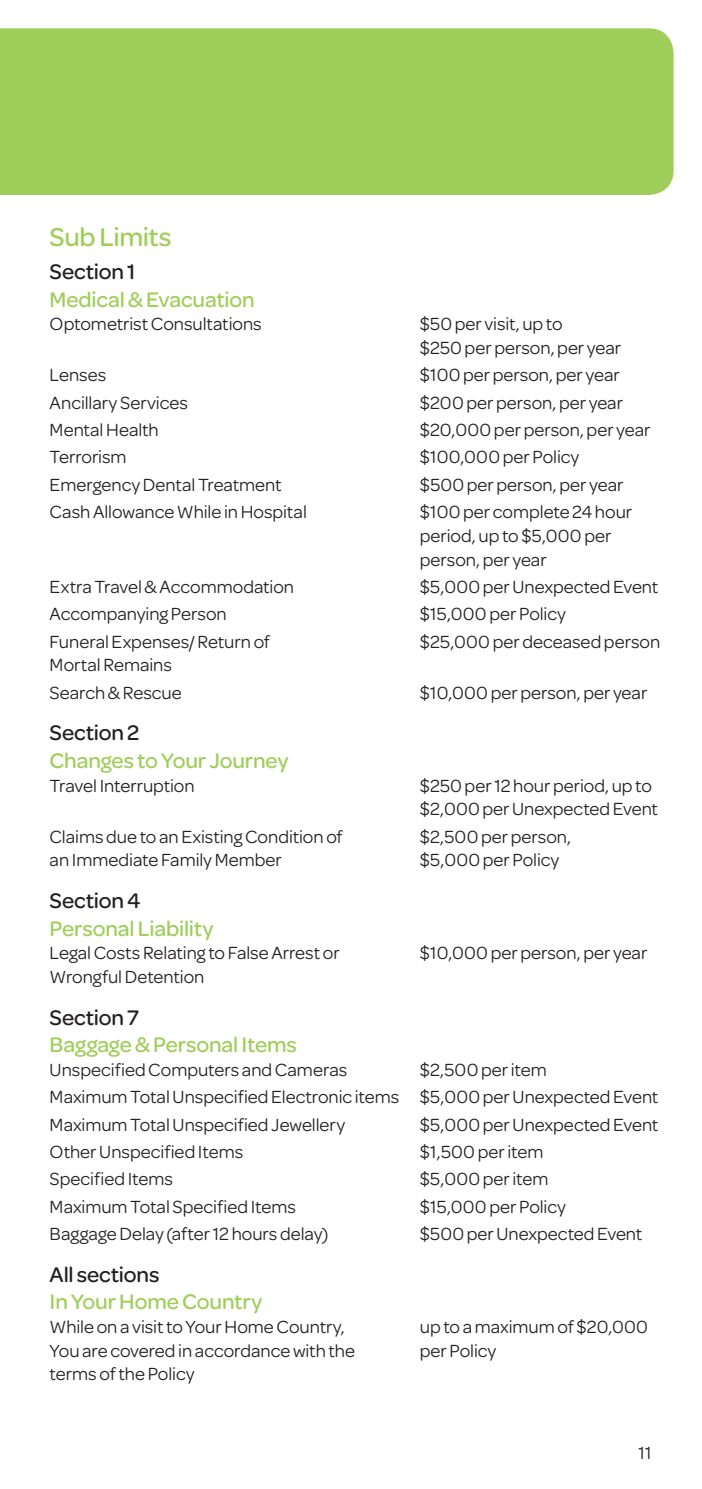
<style>
.page{position:relative;width:702px;height:1489px;background:#fff}
.page>*{position:absolute;margin:0;border:0;box-sizing:border-box;transform-origin:0 0}
.t1{font:500 27.5px "Omnes";letter-spacing:-.015em;color:#a0ce5a}
.t2{font:500 22.5px "Omnes";letter-spacing:-.005em;color:#a0ce5a}
.t3{font:500 22.5px "Omnes";letter-spacing:-.005em;color:#231f20}
.t4{font:18.75px/23.8px "Omnes";color:#231f20}
</style>
<div class="page">
<div style="left:0;top:28px;width:673px;height:167px;background:#a0ce5a"></div>
<h1 class="t1" style="left:50px;top:218px;width:123px">Sub Limits</h1>
<p class="t3" style="left:50px;top:256px;width:87px">Section 1</p>
<p class="t2" style="left:50px;top:284px;width:206px">Medical &amp; Evacuation</p>
<p class="t4" style="left:50px;top:311px;width:213px">Optometrist Consultations</p>
<p class="t4" style="left:420px;top:311px;width:203px">$50 per visit, up to<br>$250 per person, per year</p>
<p class="t4" style="left:50px;top:362px;width:58px">Lenses</p>
<p class="t4" style="left:420px;top:362px;width:201px">$100 per person, per year</p>
<p class="t4" style="left:50px;top:389px;width:140px">Ancillary Services</p>
<p class="t4" style="left:420px;top:389px;width:205px">$200 per person, per year</p>
<p class="t4" style="left:50px;top:417px;width:111px">Mental Health</p>
<p class="t4" style="left:420px;top:417px;width:232px">$20,000 per person, per year</p>
<p class="t4" style="left:50px;top:444px;width:79px">Terrorism</p>
<p class="t4" style="left:420px;top:444px;width:161px">$100,000 per Policy</p>
<p class="t4" style="left:50px;top:471px;width:233px">Emergency Dental Treatment</p>
<p class="t4" style="left:420px;top:471px;width:205px">$500 per person, per year</p>
<p class="t4" style="left:50px;top:499px;width:259px">Cash Allowance While in Hospital</p>
<p class="t4" style="left:420px;top:499px;width:214px">$100 per complete 24 hour period, up to $5,000 per person, per year</p>
<p class="t4" style="left:50px;top:573px;width:246px">Extra Travel &amp; Accommodation</p>
<p class="t4" style="left:420px;top:573px;width:240px">$5,000 per Unexpected Event</p>
<p class="t4" style="left:50px;top:601px;width:179px">Accompanying Person</p>
<p class="t4" style="left:420px;top:601px;width:148px">$15,000 per Policy</p>
<p class="t4" style="left:50px;top:628px;width:222px">Funeral Expenses/ Return of</p>
<p class="t4" style="left:420px;top:628px;width:242px">$25,000 per deceased person</p>
<p class="t4" style="left:50px;top:650px;width:134px;line-height:27.2px">Mortal Remains<br>Search &amp; Rescue</p>
<p class="t4" style="left:420px;top:679px;width:229px">$10,000 per person, per year</p>
<p class="t3" style="left:50px;top:717px;width:91px">Section 2</p>
<p class="t2" style="left:50px;top:744px;width:240px">Changes to Your Journey</p>
<p class="t4" style="left:50px;top:772px;width:146px">Travel Interruption</p>
<p class="t4" style="left:420px;top:772px;width:240px">$250 per 12 hour period, up to $2,000 per Unexpected Event</p>
<p class="t4" style="left:50px;top:823px;width:295px">Claims due to an Existing Condition of</p>
<p class="t4" style="left:420px;top:823px;width:153px">$2,500 per person,</p>
<p class="t4" style="left:50px;top:847px;width:234px">an Immediate Family Member</p>
<p class="t4" style="left:420px;top:847px;width:141px">$5,000 per Policy</p>
<p class="t3" style="left:50px;top:885px;width:92px">Section 4</p>
<p class="t2" style="left:50px;top:912px;width:165px">Personal Liability</p>
<p class="t4" style="left:50px;top:940px;width:291px">Legal Costs Relating to False Arrest or</p>
<p class="t4" style="left:420px;top:940px;width:229px">$10,000 per person, per year</p>
<p class="t4" style="left:50px;top:963px;width:156px">Wrongful Detention</p>
<p class="t3" style="left:50px;top:1001px;width:91px">Section 7</p>
<p class="t2" style="left:50px;top:1029px;width:249px">Baggage &amp; Personal Items</p>
<p class="t4" style="left:50px;top:1056px;width:299px">Unspecified Computers and Cameras</p>
<p class="t4" style="left:50px;top:1055px;width:610px;line-height:27.2px;text-indent:370px">$2,500 per item<br>Maximum Total Unspecified Electronic items $5,000 per Unexpected Event<br>Maximum Total Unspecified Jewellery</p>
<p class="t4" style="left:420px;top:1111px;width:240px">$5,000 per Unexpected Event</p>
<p class="t4" style="left:50px;top:1138px;width:195px">Other Unspecified Items</p>
<p class="t4" style="left:420px;top:1138px;width:125px">$1,500 per item</p>
<p class="t4" style="left:50px;top:1166px;width:125px">Specified Items</p>
<p class="t4" style="left:420px;top:1166px;width:130px">$5,000 per item</p>
<p class="t4" style="left:50px;top:1193px;width:248px">Maximum Total Specified Items</p>
<p class="t4" style="left:420px;top:1193px;width:148px">$15,000 per Policy</p>
<p class="t4" style="left:50px;top:1220px;width:280px">Baggage Delay (after 12 hours delay)</p>
<p class="t4" style="left:420px;top:1220px;width:224px">$500 per Unexpected Event</p>
<p class="t3" style="left:50px;top:1258px;width:111px">All sections</p>
<p class="t2" style="left:50px;top:1286px;width:214px">In Your Home Country</p>
<p class="t4" style="left:50px;top:1313px;width:297px">While on a visit to Your Home Country,</p>
<p class="t4" style="left:420px;top:1313px;width:230px">up to a maximum of $20,000</p>
<p class="t4" style="left:50px;top:1337px;width:307px">You are covered in accordance with the</p>
<p class="t4" style="left:420px;top:1337px;width:78px">per Policy</p>
<p class="t4" style="left:50px;top:1361px;width:146px">terms of the Policy</p>
<p class="t4" style="left:638px;top:1439px;width:15px">11</p>
</div>
